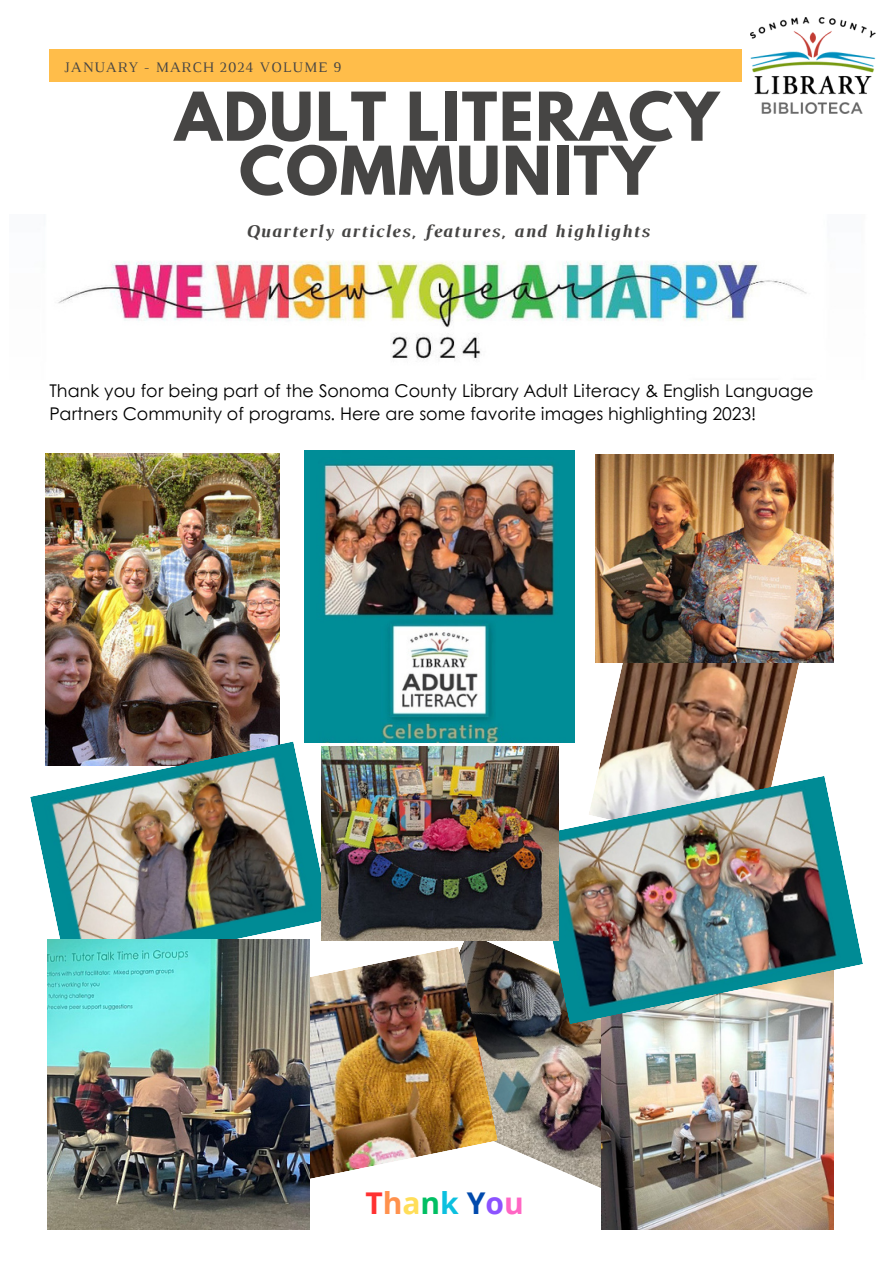
<style>
.page{position:relative;width:893px;height:1264px;background:#fff}
.page>*{position:absolute;margin:0;border:0;box-sizing:border-box;transform-origin:0 0}
.t1{font:700 59.55px/54px "League Spartan";letter-spacing:.03em;color:#464544;text-align:center}
.t2{font:700 30px "Open Sans";color:#ff3131}
.t3{font:italic 700 18.15px "Luthier";letter-spacing:.06em;color:#464544}
.t4{font:17.55px/23px "Century Gothic";color:#000}
.t5{font:14.85px "Luthier";letter-spacing:.06em;color:#464544}
.s1{color:#ff914d}
.s2{color:#ffde59}
.s3{color:#00bf63}
.s4{color:#0cc0df}
.s5{color:#004aad}
.s6{color:#8c52ff}
.s7{color:#ff66c4}
</style>
<div class="page">
<div style="left:50px;top:50px;width:691px;height:31px;background:#ffbd4a"></div>
<img style="left:751px;top:17px;width:124px;height:96px">
<img style="left:395px;top:940px;width:206px;height:248px">
<img style="left:601px;top:1024px;width:232px;height:205px">
<img style="left:595px;top:662px;width:204px;height:113px">
<img style="left:46px;top:453px;width:234px;height:288px">
<img style="left:305px;top:451px;width:270px;height:291px">
<img style="left:30px;top:741px;width:301px;height:205px">
<img style="left:595px;top:454px;width:238px;height:208px">
<img style="left:58px;top:261px;width:749px;height:99px">
<img style="left:531px;top:775px;width:332px;height:249px">
<img style="left:321px;top:746px;width:237px;height:194px">
<img style="left:309px;top:946px;width:189px;height:236px">
<img style="left:47px;top:939px;width:262px;height:290px">
<p class="t5" style="left:64px;top:61px;width:279px">JANUARY - MARCH 2024 VOLUME 9</p>
<p class="t1" style="left:175px;top:97px;width:545px">ADULT LITERACY<br>COMMUNITY</p>
<p class="t3" style="left:244px;top:224px;width:405px">Quarterly articles, features, and highlights</p>
<p class="t4" style="left:50px;top:379px;width:765px">Thank you for being part of the Sonoma County Library Adult Literacy &amp; English Language<br>Partners Community of programs. Here are some favorite images highlighting 2023!</p>
<p class="t2" style="left:365px;top:1182px;width:160px">T<span class="s1">h</span><span class="s2">a</span><span class="s3">n</span><span class="s4">k</span> <span class="s5">Y</span><span class="s6">o</span><span class="s7">u</span></p>
</div>
